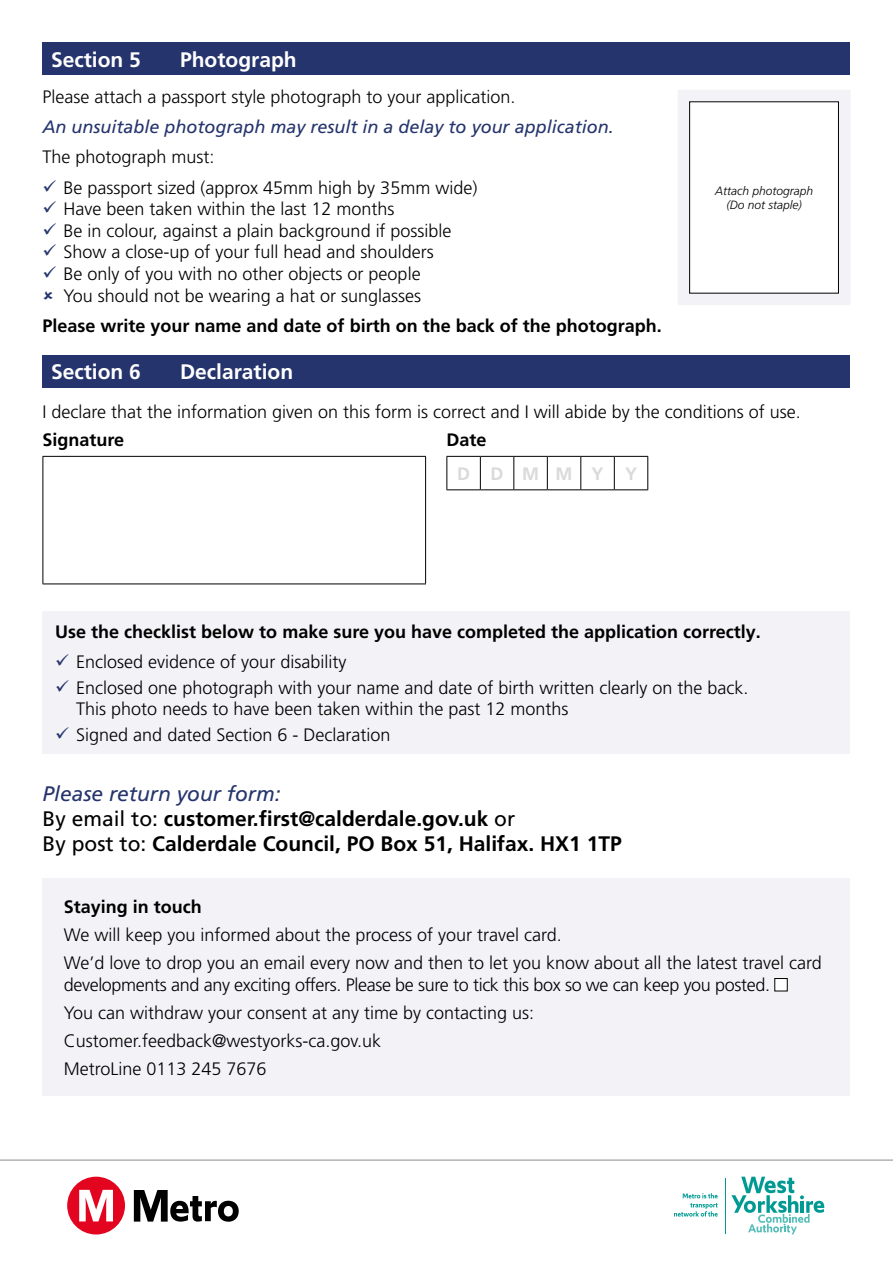
<style>
.page{position:relative;width:893px;height:1263px;background:#fff}
.page>*{position:absolute;margin:0;border:0;box-sizing:border-box;transform-origin:0 0}
.t1{font:700 21px/25.2px "Frutiger LT Pro";color:#000}
.t2{font:700 21px "Frutiger LT Pro";color:#fff}
.t3{font:300 18px/28px "Frutiger LT Pro";color:#000}
.t4{font:700 18px "Frutiger LT Pro";color:#000}
.t5{font:italic 18px "Frutiger LT Pro";color:#25346d}
.t6{font:700 18px "Frutiger LT Pro";letter-spacing:1.04em;color:#dadada}
.t7{font:italic 300 12px/14.4px "Frutiger LT Pro";color:#000;text-align:center}
.s1{color:#25346d}
.s2{font-weight:400;font-style:italic;color:#25346d}
.s3{font-weight:400}
</style>
<div class="page">
<hr style="left:0;top:1159px;width:893px;height:2px;background:#b3b2b2">
<svg style="left:731px;top:1177px;width:93px;height:57px"></svg>
<hr style="left:725px;top:1177px;width:1px;height:56px;background:#009a93">
<svg style="left:674px;top:1193px;width:44px;height:23px"></svg>
<div style="left:67px;top:1177px;width:58px;height:57px;background:#e30520;border-radius:50%"></div>
<svg style="left:79px;top:1190px;width:34px;height:31px"></svg>
<svg style="left:134px;top:1190px;width:105px;height:32px"></svg>
<div style="left:43px;top:43px;width:807px;height:32px;background:#25346d"></div>
<div style="left:678px;top:90px;width:172px;height:215px;background:#f3f3f7"></div>
<div style="left:690px;top:102px;width:148px;height:191px;background:#fff"></div>
<div style="left:689px;top:101px;width:150px;height:192px;border:1px solid #000"></div>
<div style="left:43px;top:355px;width:807px;height:33px;background:#25346d"></div>
<hr style="left:43px;top:457px;width:1px;height:126px;background:#000">
<hr style="left:43px;top:456px;width:383px;height:1px;background:#000">
<hr style="left:43px;top:583px;width:383px;height:1px;background:#000">
<hr style="left:425px;top:457px;width:1px;height:126px;background:#000">
<hr style="left:446px;top:457px;width:1px;height:32px;background:#000">
<hr style="left:446px;top:456px;width:34px;height:1px;background:#000">
<hr style="left:446px;top:489px;width:34px;height:1px;background:#000">
<hr style="left:480px;top:457px;width:1px;height:32px;background:#000">
<hr style="left:480px;top:456px;width:34px;height:1px;background:#000">
<hr style="left:480px;top:489px;width:34px;height:1px;background:#000">
<hr style="left:513px;top:457px;width:1px;height:32px;background:#000">
<hr style="left:514px;top:456px;width:33px;height:1px;background:#000">
<hr style="left:547px;top:456px;width:34px;height:1px;background:#000">
<hr style="left:581px;top:456px;width:33px;height:1px;background:#000">
<hr style="left:614px;top:456px;width:34px;height:1px;background:#000">
<hr style="left:547px;top:457px;width:1px;height:32px;background:#000">
<hr style="left:580px;top:457px;width:1px;height:32px;background:#000">
<hr style="left:614px;top:457px;width:1px;height:32px;background:#000">
<hr style="left:514px;top:489px;width:33px;height:1px;background:#000">
<hr style="left:547px;top:489px;width:34px;height:1px;background:#000">
<hr style="left:581px;top:489px;width:33px;height:1px;background:#000">
<hr style="left:614px;top:489px;width:34px;height:1px;background:#000">
<hr style="left:647px;top:457px;width:1px;height:32px;background:#000">
<div style="left:43px;top:612px;width:807px;height:142px;background:#f3f3f7"></div>
<div style="left:43px;top:878px;width:807px;height:218px;background:#f3f3f7"></div>
<div style="left:775px;top:978px;width:12px;height:13px;background:#fff"></div>
<div style="left:774px;top:978px;width:14px;height:13px;border:1px solid #000"></div>
<p class="t2" style="left:51px;top:47px;width:91px">Section 5</p>
<p class="t2" style="left:180px;top:47px;width:118px">Photograph</p>
<p class="t3" style="left:43px;top:83px;width:474px">Please attach a passport style photograph to your application.</p>
<p class="t5" style="left:43px;top:117px;width:573px">An unsuitable photograph may result in a delay to your application.</p>
<p class="t3" style="left:43px;top:143px;width:174px">The photograph must:</p>
<p class="t3" style="left:43px;top:173px;width:436px"><span class="s1">✓</span> Be passport sized (approx 45mm high by 35mm wide)</p>
<p class="t3" style="left:43px;top:195px;width:354px"><span class="s1">✓</span> Have been taken within the last 12 months</p>
<p class="t3" style="left:43px;top:217px;width:410px"><span class="s1">✓</span> Be in colour, against a plain background if possible</p>
<p class="t3" style="left:43px;top:238px;width:393px"><span class="s1">✓</span> Show a close-up of your full head and shoulders</p>
<p class="t3" style="left:43px;top:263px;width:380px;line-height:21.6px;text-align:right"><span class="s1">✓</span> Be only of you with no other objects or people<br>You should not be wearing a hat or sunglasses</p>
<p class="t4" style="left:43px;top:315px;width:621px">Please write your name and date of birth on the back of the photograph.</p>
<p class="t7" style="left:715px;top:183px;width:100px">Attach photograph (Do not staple)</p>
<p class="t2" style="left:51px;top:359px;width:91px">Section 6</p>
<p class="t2" style="left:180px;top:359px;width:115px">Declaration</p>
<p class="t3" style="left:43px;top:398px;width:760px">I declare that the information given on this form is correct and I will abide by the conditions of use.</p>
<p class="t4" style="left:43px;top:429px;width:83px">Signature</p>
<p class="t4" style="left:446px;top:429px;width:42px">Date</p>
<p class="t6" style="left:457px;top:463px;width:181px">DDMMY Y</p>
<p class="t4" style="left:55px;top:621px;width:707px">Use the checklist below to make sure you have completed the application correctly.</p>
<p class="t3" style="left:55px;top:648px;width:293px"><span class="s1">✓</span> Enclosed evidence of your disability</p>
<p class="t3" style="left:76px;top:677px;width:674px;line-height:21.6px;text-indent:-21px"><span class="s1">✓</span> Enclosed one photograph with your name and date of birth written clearly on the back.<br>This photo needs to have been taken within the past 12 months</p>
<p class="t3" style="left:55px;top:721px;width:337px"><span class="s1">✓</span> Signed and dated Section 6 - Declaration</p>
<p class="t1" style="left:43px;top:781px;width:581px"><span class="s2">Please return your form:<br></span><span class="s3">By email to:</span> customer.first@calderdale.gov.uk <span class="s3">or<br>By post to:</span> Calderdale Council, PO Box 51, Halifax. HX1 1TP</p>
<p class="t4" style="left:64px;top:896px;width:140px">Staying in touch</p>
<p class="t3" style="left:64px;top:921px;width:760px">We will keep you informed about the process of your travel card.<br>We’d love to drop you an email every now and then to let you know about all the latest travel card</p>
<p class="t3" style="left:64px;top:970px;width:708px">developments and any exciting offers. Please be sure to tick this box so we can keep you posted.<br>You can withdraw your consent at any time by contacting us:<br>Customer.feedback@westyorks-ca.gov.uk<br>MetroLine 0113 245 7676</p>
</div>
